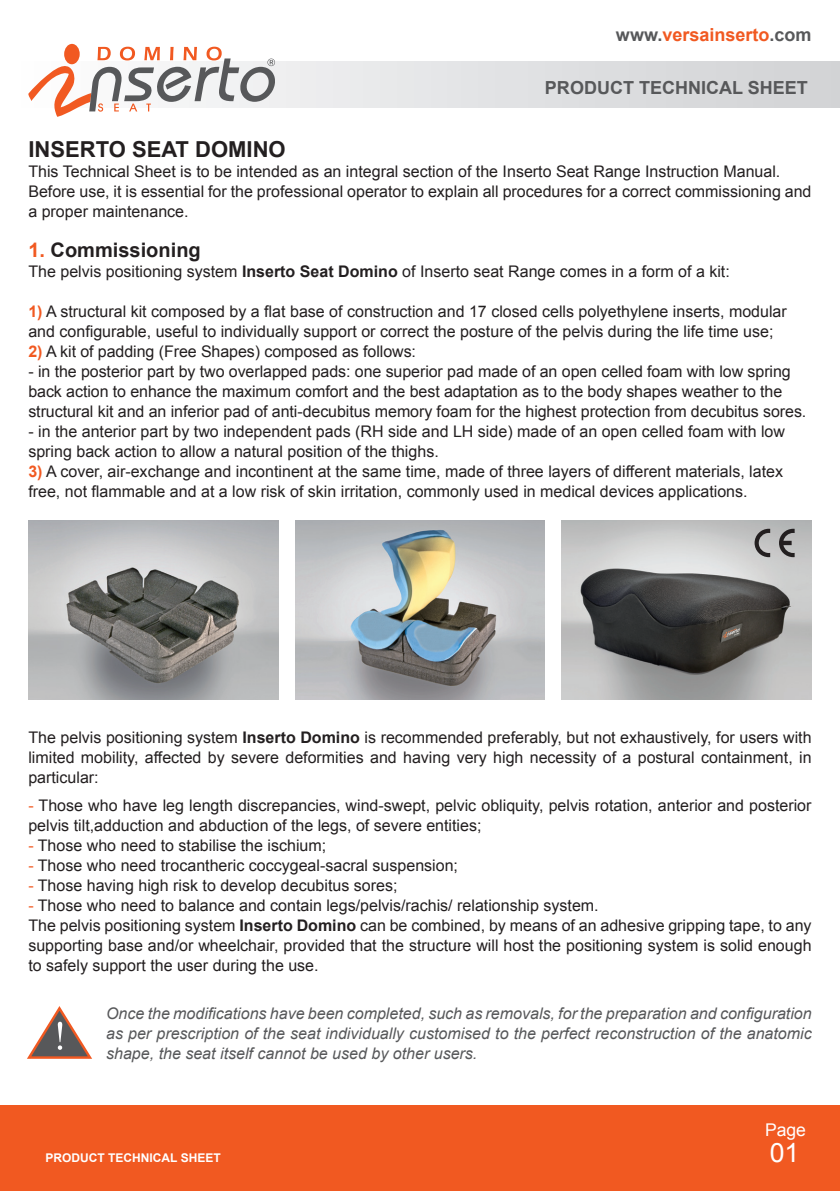
<style>
.page{position:relative;width:840px;height:1191px;background:#fff}
.page>*{position:absolute;margin:0;border:0;box-sizing:border-box;transform-origin:0 0}
.t1{font:26.6px "Arial";color:#fff}
.t2{font:700 22px "Arial";color:#231f20}
.t3{font:700 20px "Arial";color:#231f20}
.t4{font:700 18px "Arial";color:#57585a}
.t5{font:700 18px "Arial";color:#f15921}
.t6{font:17.6px "Arial";color:#fff}
.t7{font:16px/20px "Arial";color:#231f20}
.t8{font:italic 16px/20px "Arial";color:#57585a;text-align:justify}
.t9{font:700 12px "Arial";color:#fff}
.s1{color:#57585a}
.s2{color:#f15921}
.s3{font-weight:700}
.s4{font-weight:700;color:#f15921}
</style>
<div class="page">
<svg style="left:275px;top:62px;width:564px;height:45px;background:#dfe0e2"></svg>
<div style="left:0;top:1106px;width:839px;height:85px;background:#f15921"></div>
<img style="left:28px;top:520px;width:250px;height:179px">
<img style="left:295px;top:520px;width:249px;height:179px">
<img style="left:561px;top:520px;width:250px;height:179px">
<svg style="left:754px;top:529px;width:15px;height:28px"></svg>
<svg style="left:778px;top:529px;width:16px;height:28px"></svg>
<svg style="left:27px;top:1006px;width:65px;height:53px"></svg>
<svg style="left:64px;top:44px;width:16px;height:20px"></svg>
<svg style="left:28px;top:47px;width:247px;height:70px"></svg>
<p class="t5" style="left:615px;top:23px;width:197px"><span class="s1">www.</span>versainserto<span class="s1">.com</span></p>
<p class="t4" style="left:544px;top:76px;width:264px">PRODUCT TECHNICAL SHEET</p>
<h2 class="t2" style="left:28px;top:134px;width:259px">INSERTO SEAT DOMINO</h2>
<p class="t7" style="left:28px;top:161px;width:784px">This Technical Sheet is to be intended as an integral section of the Inserto Seat Range Instruction Manual.<br>Before use, it is essential for the professional operator to explain all procedures for a correct commissioning and a proper maintenance.</p>
<p class="t3" style="left:28px;top:236px;width:174px"><span class="s2">1.</span> Commissioning</p>
<p class="t7" style="left:28px;top:261px;width:702px">The pelvis positioning system <span class="s3">Inserto Seat Domino</span> of Inserto seat Range comes in a form of a kit:</p>
<p class="t7" style="left:28px;top:301px;width:759px"><span class="s4">1)</span> A structural kit composed by a flat base of construction and 17 closed cells polyethylene inserts, modular and configurable, useful to individually support or correct the posture of the pelvis during the life time use;</p>
<p class="t7" style="left:28px;top:341px;width:389px"><span class="s4">2)</span> A kit of padding (Free Shapes) composed as follows:</p>
<p class="t7" style="left:28px;top:361px;width:779px">- in the posterior part by two overlapped pads: one superior pad made of an open celled foam with low spring back action to enhance the maximum comfort and the best adaptation as to the body shapes weather to the structural kit and an inferior pad of anti-decubitus memory foam for the highest protection from decubitus sores.</p>
<p class="t7" style="left:28px;top:421px;width:757px">- in the anterior part by two independent pads (RH side and LH side) made of an open celled foam with low spring back action to allow a natural position of the thighs.</p>
<p class="t7" style="left:28px;top:461px;width:755px"><span class="s4">3)</span> A cover, air-exchange and incontinent at the same time, made of three layers of different materials, latex free, not flammable and at a low risk of skin irritation, commonly used in medical devices applications.</p>
<p class="t7" style="left:28px;top:727px;width:784px;text-align:justify">The pelvis positioning system <span class="s3">Inserto Domino</span> is recommended preferably, but not exhaustively, for users with limited mobility, affected by severe deformities and having very high necessity of a postural containment, in particular:</p>
<p class="t7" style="left:28px;top:795px;width:784px"><span class="s2">-</span> Those who have leg length discrepancies, wind-swept, pelvic obliquity, pelvis rotation, anterior and posterior pelvis tilt,adduction and abduction of the legs, of severe entities;</p>
<p class="t7" style="left:28px;top:835px;width:299px"><span class="s2">-</span> Those who need to stabilise the ischium;</p>
<p class="t7" style="left:28px;top:855px;width:431px"><span class="s2">-</span> Those who need trocantheric coccygeal-sacral suspension;</p>
<p class="t7" style="left:28px;top:875px;width:370px"><span class="s2">-</span> Those having high risk to develop decubitus sores;</p>
<p class="t7" style="left:28px;top:895px;width:784px"><span class="s2">-</span> Those who need to balance and contain legs/pelvis/rachis/ relationship system.<br>The pelvis positioning system <span class="s3">Inserto Domino</span> can be combined, by means of an adhesive gripping tape, to any supporting base and/or wheelchair, provided that the structure will host the positioning system is solid enough to safely support the user during the use.</p>
<p class="t8" style="left:106px;top:1003px;width:706px">Once the modifications have been completed, such as removals, for the preparation and configuration as per prescription of the seat individually customised to the perfect reconstruction of the anatomic shape, the seat itself cannot be used by other users.</p>
<p class="t9" style="left:45px;top:1150px;width:177px">PRODUCT TECHNICAL SHEET</p>
<p class="t6" style="left:764px;top:1117px;width:42px">Page</p>
<h1 class="t1" style="left:769px;top:1135px;width:31px">01</h1>
</div>
